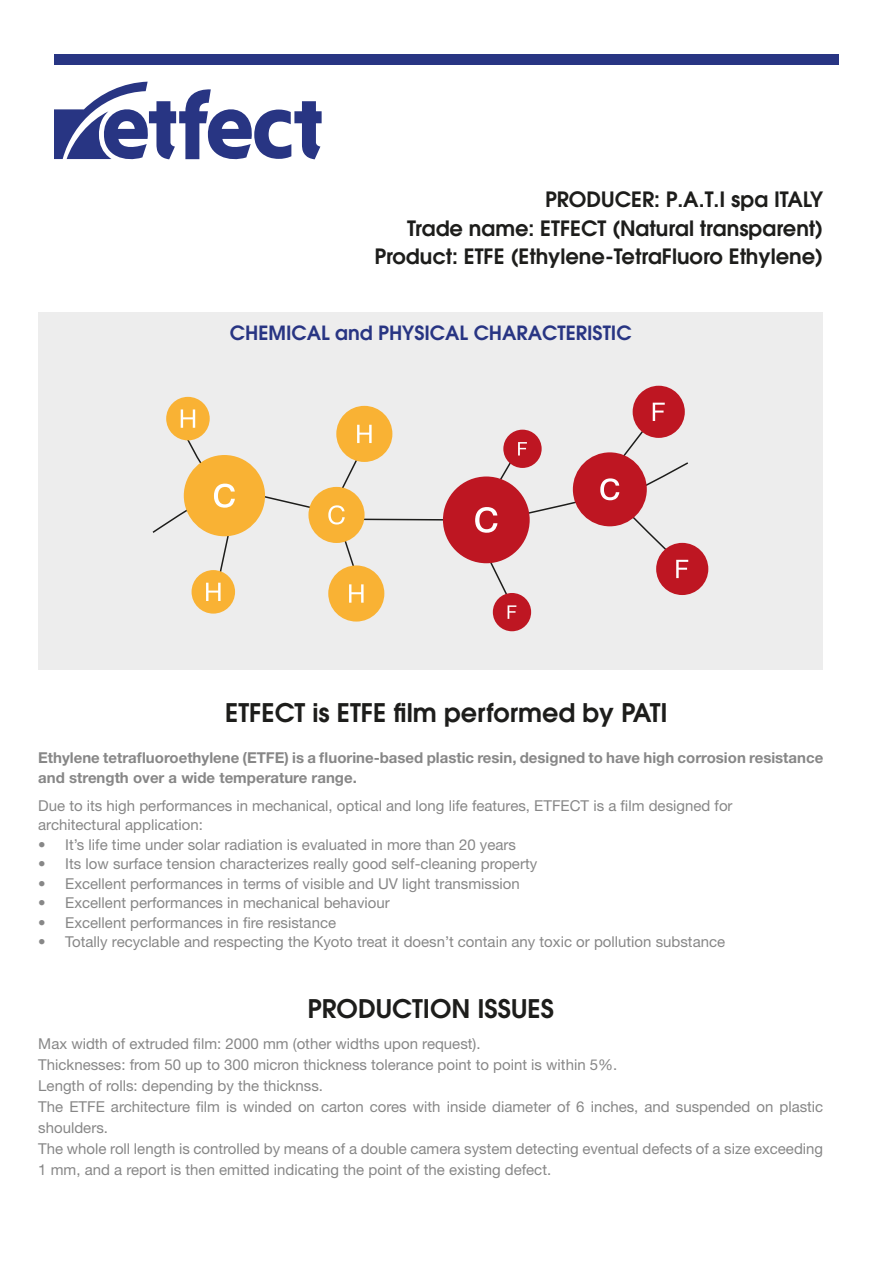
<style>
.page{position:relative;width:893px;height:1263px;background:#fff}
.page>*{position:absolute;margin:0;border:0;box-sizing:border-box;transform-origin:0 0}
.t1{font:600 25.5px "Avant Garde";color:#1d1d1b}
.t2{font:600 21px/28.5px "Avant Garde";color:#1d1d1b;text-align:right}
.t3{font:600 19.5px "Avant Garde";color:#283583}
.t4{font:15px/21px "Helvetica Neue LT Std";color:#878787}
.t5{font:700 15px/19.5px "Helvetica Neue LT Std";color:#878787}
</style>
<div class="page">
<div style="left:38px;top:313px;width:785px;height:357px;background:#ededed"></div>
<svg style="left:152px;top:424px;width:538px;height:191px"></svg>
<div style="left:184px;top:455px;width:81px;height:81px;background:#f9b234;border-radius:50%"></div>
<div style="left:308px;top:487px;width:57px;height:56px;background:#f9b234;border-radius:50%"></div>
<svg style="left:214px;top:484px;width:21px;height:24px"></svg>
<div style="left:443px;top:476px;width:87px;height:87px;background:#be1622;border-radius:50%"></div>
<svg style="left:475px;top:507px;width:22px;height:26px"></svg>
<div style="left:573px;top:452px;width:74px;height:74px;background:#be1622;border-radius:50%"></div>
<svg style="left:600px;top:478px;width:19px;height:22px"></svg>
<div style="left:336px;top:406px;width:56px;height:56px;background:#f9b234;border-radius:50%"></div>
<svg style="left:357px;top:425px;width:15px;height:18px"></svg>
<div style="left:328px;top:565px;width:56px;height:56px;background:#f9b234;border-radius:50%"></div>
<svg style="left:349px;top:584px;width:15px;height:19px"></svg>
<div style="left:192px;top:570px;width:43px;height:44px;background:#f9b234;border-radius:50%"></div>
<svg style="left:206px;top:583px;width:15px;height:18px"></svg>
<div style="left:166px;top:397px;width:44px;height:43px;background:#f9b234;border-radius:50%"></div>
<div style="left:633px;top:386px;width:52px;height:52px;background:#be1622;border-radius:50%"></div>
<svg style="left:181px;top:409px;width:14px;height:19px"></svg>
<svg style="left:328px;top:505px;width:17px;height:19px"></svg>
<svg style="left:653px;top:403px;width:12px;height:18px"></svg>
<div style="left:656px;top:543px;width:52px;height:52px;background:#be1622;border-radius:50%"></div>
<svg style="left:676px;top:560px;width:12px;height:18px"></svg>
<div style="left:503px;top:430px;width:39px;height:38px;background:#be1622;border-radius:50%"></div>
<svg style="left:518px;top:442px;width:9px;height:13px"></svg>
<div style="left:493px;top:593px;width:38px;height:38px;background:#be1622;border-radius:50%"></div>
<svg style="left:508px;top:605px;width:8px;height:14px"></svg>
<svg style="left:54px;top:82px;width:268px;height:78px"></svg>
<div style="left:54px;top:54px;width:785px;height:11px;background:#283583"></div>
<h2 class="t2" style="left:374px;top:185px;width:450px">PRODUCER: P.A.T.I spa ITALY<br>Trade name: ETFECT (Natural transparent)<br>Product: ETFE (Ethylene-TetraFluoro Ethylene)</h2>
<h3 class="t3" style="left:230px;top:320px;width:403px">CHEMICAL and PHYSICAL CHARACTERISTIC</h3>
<h1 class="t1" style="left:225px;top:696px;width:444px">ETFECT is ETFE film performed by PATI</h1>
<p class="t5" style="left:38px;top:748px;width:786px">Ethylene tetrafluoroethylene (ETFE) is a fluorine-based plastic resin, designed to have high corrosion resistance and strength over a wide temperature range.</p>
<p class="t4" style="left:38px;top:796px;width:696px;line-height:19.5px">Due to its high performances in mechanical, optical and long life features, ETFECT is a film designed for architectural application:</p>
<p class="t4" style="left:38px;top:834px;width:479px">• It’s life time under solar radiation is evaluated in more than 20 years</p>
<p class="t4" style="left:38px;top:853px;width:500px">• Its low surface tension characterizes really good self-cleaning property</p>
<p class="t4" style="left:38px;top:873px;width:483px">• Excellent performances in terms of visible and UV light transmission</p>
<p class="t4" style="left:38px;top:892px;width:353px">• Excellent performances in mechanical behaviour</p>
<p class="t4" style="left:38px;top:912px;width:299px">• Excellent performances in fire resistance</p>
<p class="t4" style="left:38px;top:931px;width:688px">• Totally recyclable and respecting the Kyoto treat it doesn’t contain any toxic or pollution substance</p>
<h1 class="t1" style="left:308px;top:992px;width:248px">PRODUCTION ISSUES</h1>
<p class="t4" style="left:38px;top:1033px;width:787px">Max width of extruded film: 2000 mm (other widths upon request).<br>Thicknesses: from 50 up to 300 micron thickness tolerance point to point is within 5%.<br>Length of rolls: depending by the thicknss.<br>The ETFE architecture film is winded on carton cores with inside diameter of 6 inches, and suspended on plastic shoulders.<br>The whole roll length is controlled by means of a double camera system detecting eventual defects of a size exceeding 1 mm, and a report is then emitted indicating the point of the existing defect.</p>
</div>
